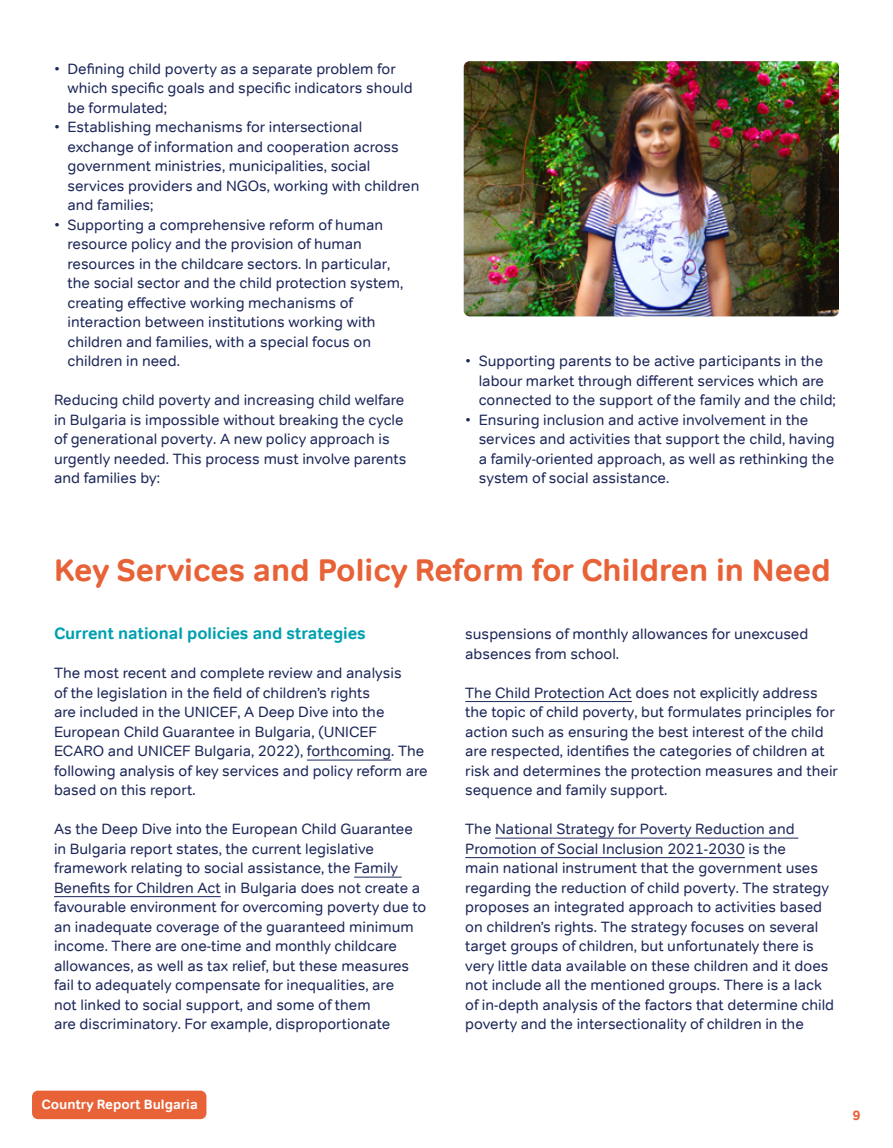
<style>
.page{position:relative;width:893px;height:1148px;background:#fff}
.page>*{position:absolute;margin:0;border:0;box-sizing:border-box;transform-origin:0 0}
.t1{font:700 31.5px "Tondo";color:#e86237}
.t2{font:700 16.5px "Tondo";color:#00a0af}
.t3{font:15px/19.5px "Tondo";color:#1c2759}
.t4{font:700 13.5px "Tondo";color:#fff}
.t5{font:700 13.5px "Tondo";color:#e86237}
</style>
<div class="page">
<div style="left:32px;top:1090px;width:174px;height:29px;background:#e86237;border-radius:6px"></div>
<hr style="left:307px;top:759px;width:84px;height:1px;background:#1c2759">
<hr style="left:354px;top:876px;width:48px;height:1px;background:#1c2759">
<hr style="left:54px;top:896px;width:167px;height:1px;background:#1c2759">
<hr style="left:465px;top:701px;width:167px;height:1px;background:#1c2759">
<hr style="left:495px;top:837px;width:303px;height:1px;background:#1c2759">
<hr style="left:465px;top:857px;width:280px;height:1px;background:#1c2759">
<img style="left:464px;top:61px;width:375px;height:255px">
<p class="t3" style="left:68px;top:59px;width:347px;text-indent:-14px">• Defining child poverty as a separate problem for which specific goals and specific indicators should be formulated;</p>
<p class="t3" style="left:68px;top:117px;width:353px;text-indent:-14px">• Establishing mechanisms for intersectional exchange of information and cooperation across government ministries, municipalities, social services providers and NGOs, working with children and families;</p>
<p class="t3" style="left:68px;top:215px;width:337px;text-indent:-14px">• Supporting a comprehensive reform of human resource policy and the provision of human resources in the childcare sectors. In particular, the social sector and the child protection system, creating effective working mechanisms of interaction between institutions working with children and families, with a special focus on children in need.</p>
<p class="t3" style="left:54px;top:390px;width:354px">Reducing child poverty and increasing child welfare in Bulgaria is impossible without breaking the cycle of generational poverty. A new policy approach is urgently needed. This process must involve parents and families by:</p>
<p class="t3" style="left:479px;top:351px;width:358px;text-indent:-14px">• Supporting parents to be active participants in the labour market through different services which are connected to the support of the family and the child;</p>
<p class="t3" style="left:479px;top:410px;width:358px;text-indent:-14px">• Ensuring inclusion and active involvement in the services and activities that support the child, having a family-oriented approach, as well as rethinking the system of social assistance.</p>
<h1 class="t1" style="left:54px;top:550px;width:778px">Key Services and Policy Reform for Children in Need</h1>
<p class="t2" style="left:54px;top:623px;width:313px">Current national policies and strategies</p>
<p class="t3" style="left:54px;top:663px;width:375px">The most recent and complete review and analysis<br>of the legislation in the field of children’s rights<br>are included in the UNICEF, A Deep Dive into the European Child Guarantee in Bulgaria, (UNICEF ECARO and UNICEF Bulgaria, 2022), forthcoming. The following analysis of key services and policy reform are based on this report.</p>
<p class="t3" style="left:54px;top:819px;width:374px">As the Deep Dive into the European Child Guarantee in Bulgaria report states, the current legislative framework relating to social assistance, the Family Benefits for Children Act in Bulgaria does not create a favourable environment for overcoming poverty due to an inadequate coverage of the guaranteed minimum income. There are one-time and monthly childcare allowances, as well as tax relief, but these measures fail to adequately compensate for inequalities, are<br>not linked to social support, and some of them<br>are discriminatory. For example, disproportionate</p>
<p class="t3" style="left:465px;top:624px;width:345px">suspensions of monthly allowances for unexcused absences from school.</p>
<p class="t3" style="left:465px;top:683px;width:374px">The Child Protection Act does not explicitly address the topic of child poverty, but formulates principles for action such as ensuring the best interest of the child are respected, identifies the categories of children at risk and determines the protection measures and their sequence and family support.</p>
<p class="t3" style="left:465px;top:819px;width:370px">The National Strategy for Poverty Reduction and Promotion of Social Inclusion 2021-2030 is the<br>main national instrument that the government uses regarding the reduction of child poverty. The strategy proposes an integrated approach to activities based on children’s rights. The strategy focuses on several target groups of children, but unfortunately there is very little data available on these children and it does not include all the mentioned groups. There is a lack of in-depth analysis of the factors that determine child poverty and the intersectionality of children in the</p>
<p class="t4" style="left:42px;top:1095px;width:158px">Country Report Bulgaria</p>
<p class="t5" style="left:852px;top:1107px;width:10px">9</p>
</div>
